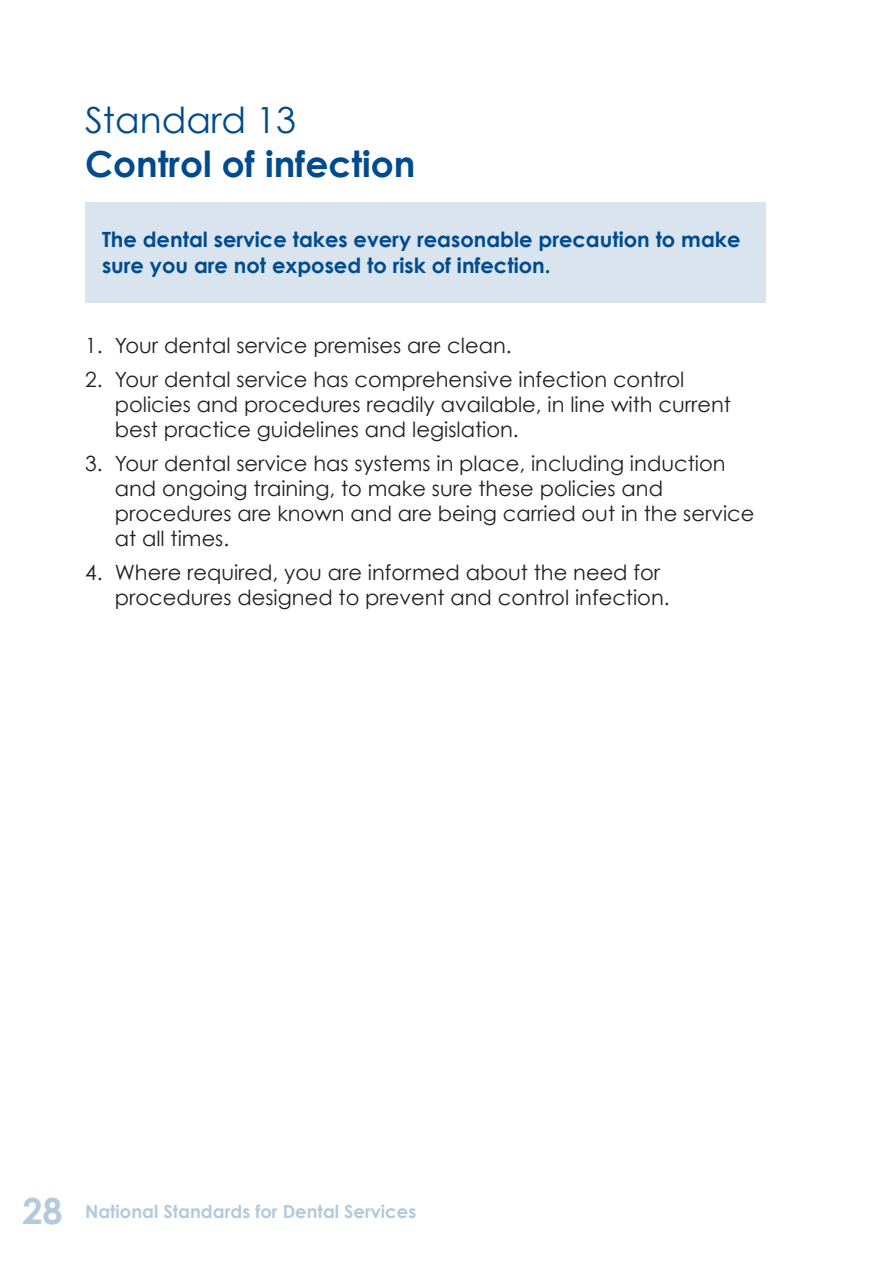
<style>
.page{position:relative;width:893px;height:1263px;background:#fff}
.page>*{position:absolute;margin:0;border:0;box-sizing:border-box;transform-origin:0 0}
.t1{font:700 36px "Century Gothic";color:#004b8d}
.t2{font:36px "Century Gothic";color:#004b8d}
.t3{font:21px/25.2px "Century Gothic";color:#231f20}
.t4{font:700 21px/25.2px "Century Gothic";color:#004b8d}
.t5{font:700 18px "Century Gothic";color:#b3c9dd}
.s1{font-size:36px}
</style>
<div class="page">
<div style="left:85px;top:202px;width:680px;height:100px;background:#d9e4ee"></div>
<h1 class="t2" style="left:85px;top:98px;width:213px">Standard 13</h1>
<h1 class="t1" style="left:85px;top:141px;width:332px">Control of infection</h1>
<p class="t4" style="left:102px;top:227px;width:640px">The dental service takes every reasonable precaution to make sure you are not exposed to risk of infection.</p>
<p class="t3" style="left:85px;top:328px;width:19px;line-height:33.8px">1.<br>2.</p>
<p class="t3" style="left:85px;top:450px;width:19px">3.</p>
<p class="t3" style="left:85px;top:560px;width:19px">4.</p>
<p class="t3" style="left:115px;top:328px;width:571px;line-height:33.8px">Your dental service premises are clean.<br>Your dental service has comprehensive infection control</p>
<p class="t3" style="left:115px;top:391px;width:618px">policies and procedures readily available, in line with current best practice guidelines and legislation.</p>
<p class="t3" style="left:115px;top:450px;width:641px">Your dental service has systems in place, including induction and ongoing training, to make sure these policies and procedures are known and are being carried out in the service at all times.</p>
<p class="t3" style="left:115px;top:560px;width:556px">Where required, you are informed about the need for procedures designed to prevent and control infection.</p>
<p class="t5" style="left:22px;top:1200px;width:395px"><span class="s1">28</span> National Standards for Dental Services</p>
</div>
